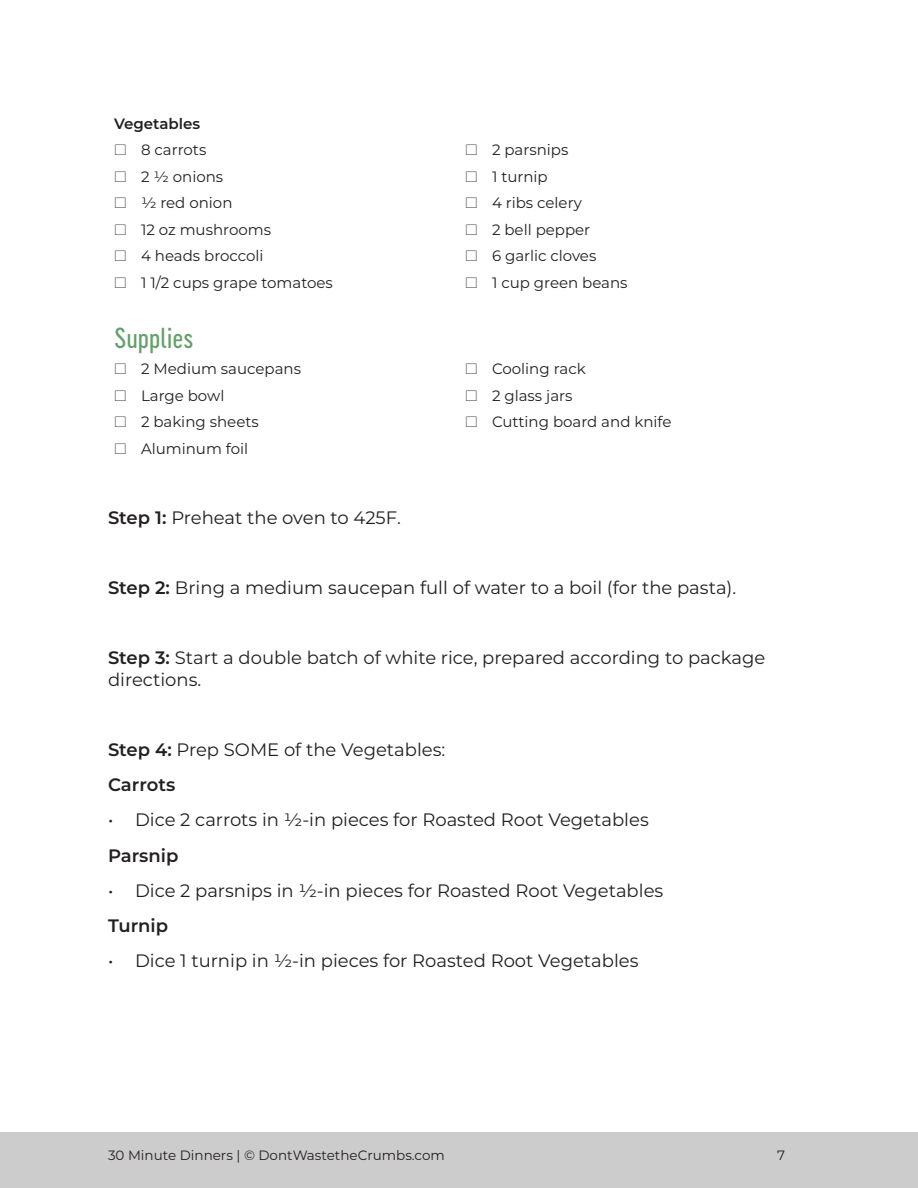
<style>
.page{position:relative;width:918px;height:1188px;background:#fff}
.page>*{position:absolute;margin:0;border:0;box-sizing:border-box;transform-origin:0 0}
.Chart_Heading_1{font:27px "Cervo Neue Regular Neue";color:#64a069}
.Body_Copy{font:18px/21.6px "Montserrat";color:#231f20}
.Body_Copy-2{font:600 18px "Montserrat";color:#231f20}
.t1{font:15px "Montserrat";color:#231f20}
.Chart_Fill_List{font:600 15px "Montserrat";color:#231f20}
.t2{font:13.5px "Montserrat";color:#231f20}
.s1{font-weight:600}
</style>
<div class="page">
<div style="left:0;top:1133px;width:918px;height:55px;background:#ccc"></div>
<p class="Chart_Fill_List" style="left:114px;top:113px;width:88px">Vegetables</p>
<p class="t1" style="left:141px;top:139px;width:67px">8 carrots</p>
<p class="t1" style="left:492px;top:139px;width:78px">2 parsnips</p>
<p class="t1" style="left:141px;top:166px;width:84px">2 ½ onions</p>
<p class="t1" style="left:492px;top:166px;width:57px">1 turnip</p>
<p class="t1" style="left:141px;top:192px;width:93px">½ red onion</p>
<p class="t1" style="left:492px;top:192px;width:92px">4 ribs celery</p>
<p class="t1" style="left:141px;top:219px;width:132px">12 oz mushrooms</p>
<p class="t1" style="left:492px;top:219px;width:100px">2 bell pepper</p>
<p class="t1" style="left:141px;top:245px;width:124px">4 heads broccoli</p>
<p class="t1" style="left:492px;top:245px;width:106px">6 garlic cloves</p>
<p class="t1" style="left:141px;top:272px;width:193px">1 1/2 cups grape tomatoes</p>
<p class="t1" style="left:492px;top:272px;width:137px">1 cup green beans</p>
<p class="Chart_Heading_1" style="left:114px;top:320px;width:81px">Supplies</p>
<p class="t1" style="left:141px;top:359px;width:162px">2 Medium saucepans</p>
<p class="t1" style="left:492px;top:359px;width:95px">Cooling rack</p>
<p class="t1" style="left:141px;top:385px;width:85px">Large bowl</p>
<p class="t1" style="left:492px;top:385px;width:82px">2 glass jars</p>
<p class="t1" style="left:141px;top:412px;width:119px">2 baking sheets</p>
<p class="t1" style="left:492px;top:412px;width:181px">Cutting board and knife</p>
<p class="t1" style="left:141px;top:438px;width:109px">Aluminum foil</p>
<p class="Body_Copy" style="left:108px;top:506px;width:294px"><span class="s1">Step 1:</span> Preheat the oven to 425F.</p>
<p class="Body_Copy" style="left:108px;top:576px;width:630px"><span class="s1">Step 2:</span> Bring a medium saucepan full of water to a boil (for the pasta).</p>
<p class="Body_Copy" style="left:108px;top:647px;width:659px"><span class="s1">Step 3:</span> Start a double batch of white rice, prepared according to package directions.</p>
<p class="Body_Copy" style="left:108px;top:738px;width:339px"><span class="s1">Step 4:</span> Prep SOME of the Vegetables:</p>
<p class="Body_Copy-2" style="left:108px;top:772px;width:69px">Carrots</p>
<p class="Body_Copy" style="left:108px;top:809px;width:542px">• Dice 2 carrots in ½-in pieces for Roasted Root Vegetables</p>
<p class="Body_Copy-2" style="left:108px;top:842px;width:72px">Parsnip</p>
<p class="Body_Copy" style="left:108px;top:879px;width:557px">• Dice 2 parsnips in ½-in pieces for Roasted Root Vegetables</p>
<p class="Body_Copy-2" style="left:108px;top:913px;width:62px">Turnip</p>
<p class="Body_Copy" style="left:108px;top:949px;width:532px">• Dice 1 turnip in ½-in pieces for Roasted Root Vegetables</p>
<p class="t2" style="left:108px;top:1146px;width:338px">30 Minute Dinners | © DontWastetheCrumbs.com</p>
<p class="t2" style="left:777px;top:1146px;width:9px">7</p>
</div>
